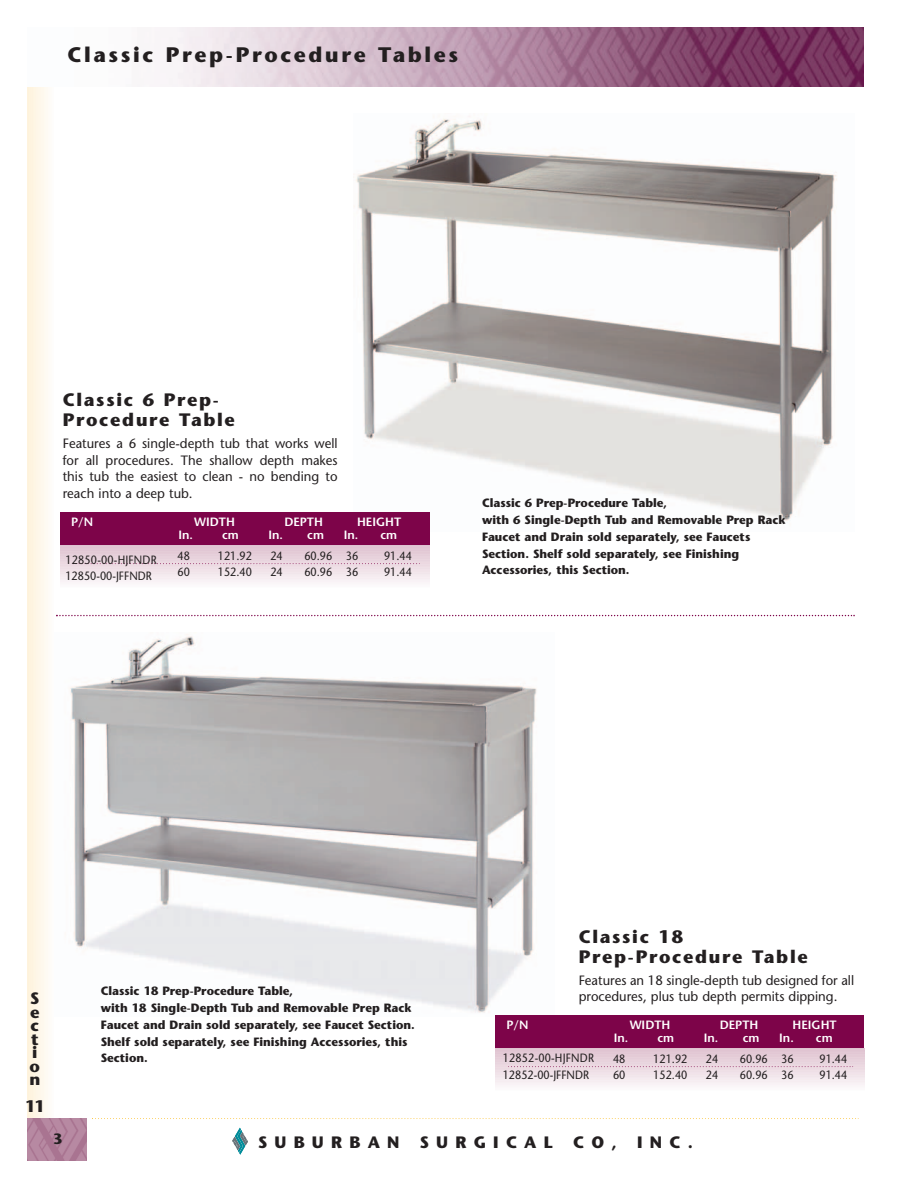
<style>
.page{position:relative;width:918px;height:1188px;background:#fff}
.page>*{position:absolute;margin:0;border:0;box-sizing:border-box;transform-origin:0 0}
.t1{font:700 21px "Stone Sans";letter-spacing:.125em;color:#231f20}
.t2{font:700 18px/19.5px "Stone Sans";letter-spacing:.095em;color:#231f20}
.t3{font:700 16.5px/13.5px "Stone Sans";letter-spacing:.44em;color:#231f20}
.t4{font:700 15px "Stone Sans";color:#231f20}
.t5{font:13.5px/16.5px "Stone Sans";color:#231f20}
.t6{font:700 12px/16.8px "Stone Sans";color:#231f20}
.t7{font:12px/16.5px "Stone Sans";color:#231f20;scale:.9 1}
.t8{font:600 12px "Stone Sans";color:#fff}
</style>
<div class="page">
<hr style="left:27px;top:87px;width:4px;height:1074px;background:#fef3dd">
<hr style="left:31px;top:87px;width:3px;height:1074px;background:#fef2d9">
<hr style="left:33px;top:87px;width:4px;height:1074px;background:#fef5e4">
<hr style="left:36px;top:87px;width:4px;height:1074px;background:#fef5e2">
<hr style="left:39px;top:87px;width:4px;height:1074px;background:#fef6e6">
<hr style="left:41px;top:87px;width:4px;height:1074px;background:#fef8ea">
<hr style="left:44px;top:87px;width:4px;height:1074px;background:#fef9ef">
<hr style="left:47px;top:87px;width:4px;height:1074px;background:#fefbf4">
<hr style="left:49px;top:87px;width:4px;height:1074px;background:#fefcf8">
<hr style="left:52px;top:87px;width:2px;height:1074px;background:#fefefc">
<img style="left:27px;top:1118px;width:60px;height:43px">
<svg style="left:92px;top:1118px;width:767px;height:1px"></svg>
<svg style="left:232px;top:1128px;width:16px;height:27px"></svg>
<img style="left:169px;top:27px;width:695px;height:60px">
<img style="left:70px;top:634px;width:484px;height:383px">
<img style="left:353px;top:116px;width:484px;height:405px">
<div style="left:496px;top:1016px;width:368px;height:32px;background:#7d0449"></div>
<hr style="left:496px;top:1048px;width:368px;height:2px;background:#d8b5c6">
<hr style="left:496px;top:1050px;width:368px;height:2px;background:#dab8c8">
<hr style="left:496px;top:1052px;width:368px;height:3px;background:#dcbbcb">
<hr style="left:496px;top:1055px;width:368px;height:2px;background:#debfce">
<hr style="left:496px;top:1057px;width:368px;height:3px;background:#e0c3d1">
<hr style="left:496px;top:1060px;width:368px;height:2px;background:#e3c8d5">
<hr style="left:496px;top:1062px;width:368px;height:2px;background:#e4cad6">
<hr style="left:496px;top:1064px;width:368px;height:2px;background:#e6ced9">
<hr style="left:496px;top:1066px;width:368px;height:2px;background:#e8d1db">
<hr style="left:496px;top:1068px;width:368px;height:2px;background:#ead4de">
<hr style="left:496px;top:1070px;width:368px;height:3px;background:#ecd8e1">
<hr style="left:496px;top:1073px;width:368px;height:2px;background:#eedee5">
<hr style="left:496px;top:1075px;width:368px;height:2px;background:#f0e1e8">
<hr style="left:496px;top:1077px;width:368px;height:2px;background:#f2e5eb">
<hr style="left:496px;top:1079px;width:368px;height:2px;background:#f4e9ee">
<hr style="left:496px;top:1081px;width:368px;height:2px;background:#f6ecf1">
<hr style="left:496px;top:1083px;width:368px;height:3px;background:#f8f1f4">
<hr style="left:496px;top:1086px;width:368px;height:2px;background:#faf6f8">
<hr style="left:496px;top:1088px;width:368px;height:2px;background:#fcf9fb">
<svg style="left:508px;top:1066px;width:345px;height:1px"></svg>
<svg style="left:56px;top:615px;width:799px;height:1px"></svg>
<div style="left:60px;top:513px;width:370px;height:32px;background:#7d0449"></div>
<hr style="left:60px;top:545px;width:370px;height:2px;background:#d8b5c6">
<hr style="left:60px;top:547px;width:370px;height:2px;background:#dab8c8">
<hr style="left:60px;top:549px;width:370px;height:3px;background:#dcbbcb">
<hr style="left:60px;top:552px;width:370px;height:2px;background:#debfce">
<hr style="left:60px;top:554px;width:370px;height:3px;background:#e0c3d1">
<hr style="left:60px;top:557px;width:370px;height:2px;background:#e3c8d5">
<hr style="left:60px;top:559px;width:370px;height:2px;background:#e4cad6">
<hr style="left:60px;top:561px;width:370px;height:2px;background:#e6ced9">
<hr style="left:60px;top:563px;width:370px;height:2px;background:#e8d1db">
<hr style="left:60px;top:565px;width:370px;height:2px;background:#ead4de">
<hr style="left:60px;top:567px;width:370px;height:3px;background:#ecd8e1">
<hr style="left:60px;top:570px;width:370px;height:2px;background:#eedee5">
<hr style="left:60px;top:572px;width:370px;height:2px;background:#f0e1e8">
<hr style="left:60px;top:574px;width:370px;height:2px;background:#f2e5eb">
<hr style="left:60px;top:576px;width:370px;height:2px;background:#f4e9ee">
<hr style="left:60px;top:578px;width:370px;height:2px;background:#f6ecf1">
<hr style="left:60px;top:580px;width:370px;height:3px;background:#f8f1f4">
<hr style="left:60px;top:583px;width:370px;height:2px;background:#faf6f8">
<hr style="left:60px;top:585px;width:370px;height:2px;background:#fcf9fb">
<svg style="left:73px;top:563px;width:347px;height:1px"></svg>
<h1 class="t1" style="left:67px;top:47px;width:392px">Classic Prep-Procedure Tables</h1>
<h2 class="t2" style="left:63px;top:392px;width:174px">Classic 6 Prep-<br>Procedure Table</h2>
<p class="t5" style="left:63px;top:437px;width:276px;text-align:justify">Features a 6 single-depth tub that works well for all procedures. The shallow depth makes this tub the easiest to clean - no bending to reach into a deep tub.</p>
<p class="t8" style="left:71px;top:517px;width:24px">P/N</p>
<p class="t8" style="left:194px;top:517px;width:42px">WIDTH</p>
<p class="t8" style="left:284px;top:517px;width:40px">DEPTH</p>
<p class="t8" style="left:357px;top:517px;width:46px">HEIGHT</p>
<p class="t8" style="left:178px;top:530px;width:16px">In.</p>
<p class="t8" style="left:222px;top:530px;width:18px">cm</p>
<p class="t8" style="left:268px;top:530px;width:57px">In. cm</p>
<p class="t8" style="left:344px;top:530px;width:55px">In. cm</p>
<p class="t7" style="left:178px;top:549px;width:15px">48</p>
<p class="t7" style="left:218px;top:549px;width:39px">121.92</p>
<p class="t7" style="left:270px;top:549px;width:15px">24</p>
<p class="t7" style="left:304px;top:549px;width:61px">60.96 36</p>
<p class="t7" style="left:384px;top:549px;width:32px">91.44</p>
<p class="t7" style="left:178px;top:565px;width:15px">60</p>
<p class="t7" style="left:218px;top:565px;width:39px">152.40</p>
<p class="t7" style="left:270px;top:565px;width:15px">24</p>
<p class="t7" style="left:304px;top:565px;width:61px">60.96 36</p>
<p class="t7" style="left:384px;top:565px;width:32px">91.44</p>
<p class="t7" style="left:65px;top:552px;width:103px">12850-00-HJFNDR<br>12850-00-JFFNDR</p>
<p class="t6" style="left:482px;top:496px;width:305px">Classic 6 Prep-Procedure Table,<br>with 6 Single-Depth Tub and Removable Prep Rack Faucet and Drain sold separately, see Faucets Section. Shelf sold separately, see Finishing Accessories, this Section.</p>
<h3 class="t3" style="left:29px;top:993px;width:12px">S e c t i o n</h3>
<h3 class="t3" style="left:25px;top:1101px;width:21px">11</h3>
<p class="t6" style="left:101px;top:984px;width:316px">Classic 18 Prep-Procedure Table,<br>with 18 Single-Depth Tub and Removable Prep Rack Faucet and Drain sold separately, see Faucet Section.<br>Shelf sold separately, see Finishing Accessories, this Section.</p>
<h2 class="t2" style="left:579px;top:929px;width:231px">Classic 18<br>Prep-Procedure Table</h2>
<p class="t5" style="left:579px;top:973px;width:277px">Features an 18 single-depth tub designed for all procedures, plus tub depth permits dipping.</p>
<p class="t8" style="left:506px;top:1020px;width:24px">P/N</p>
<p class="t8" style="left:630px;top:1020px;width:42px">WIDTH</p>
<p class="t8" style="left:720px;top:1020px;width:40px">DEPTH</p>
<p class="t8" style="left:792px;top:1020px;width:46px">HEIGHT</p>
<p class="t8" style="left:614px;top:1033px;width:16px">In.</p>
<p class="t8" style="left:657px;top:1033px;width:18px">cm</p>
<p class="t8" style="left:704px;top:1033px;width:57px">In. cm</p>
<p class="t8" style="left:779px;top:1033px;width:55px">In. cm</p>
<p class="t7" style="left:613px;top:1052px;width:15px">48</p>
<p class="t7" style="left:653px;top:1052px;width:39px">121.92</p>
<p class="t7" style="left:706px;top:1052px;width:15px">24</p>
<p class="t7" style="left:740px;top:1052px;width:61px">60.96 36</p>
<p class="t7" style="left:819px;top:1052px;width:32px">91.44</p>
<p class="t7" style="left:613px;top:1068px;width:15px">60</p>
<p class="t7" style="left:653px;top:1068px;width:39px">152.40</p>
<p class="t7" style="left:706px;top:1068px;width:15px">24</p>
<p class="t7" style="left:740px;top:1068px;width:61px">60.96 36</p>
<p class="t7" style="left:819px;top:1068px;width:32px">91.44</p>
<p class="t7" style="left:503px;top:1051px;width:103px">12852-00-HJFNDR<br>12852-00-JFFNDR</p>
<p class="t4" style="left:53px;top:1133px;width:11px">3</p>
<h3 class="t3" style="left:258px;top:1137px;width:436px">SUBURBAN SURGICAL CO, INC.</h3>
</div>
